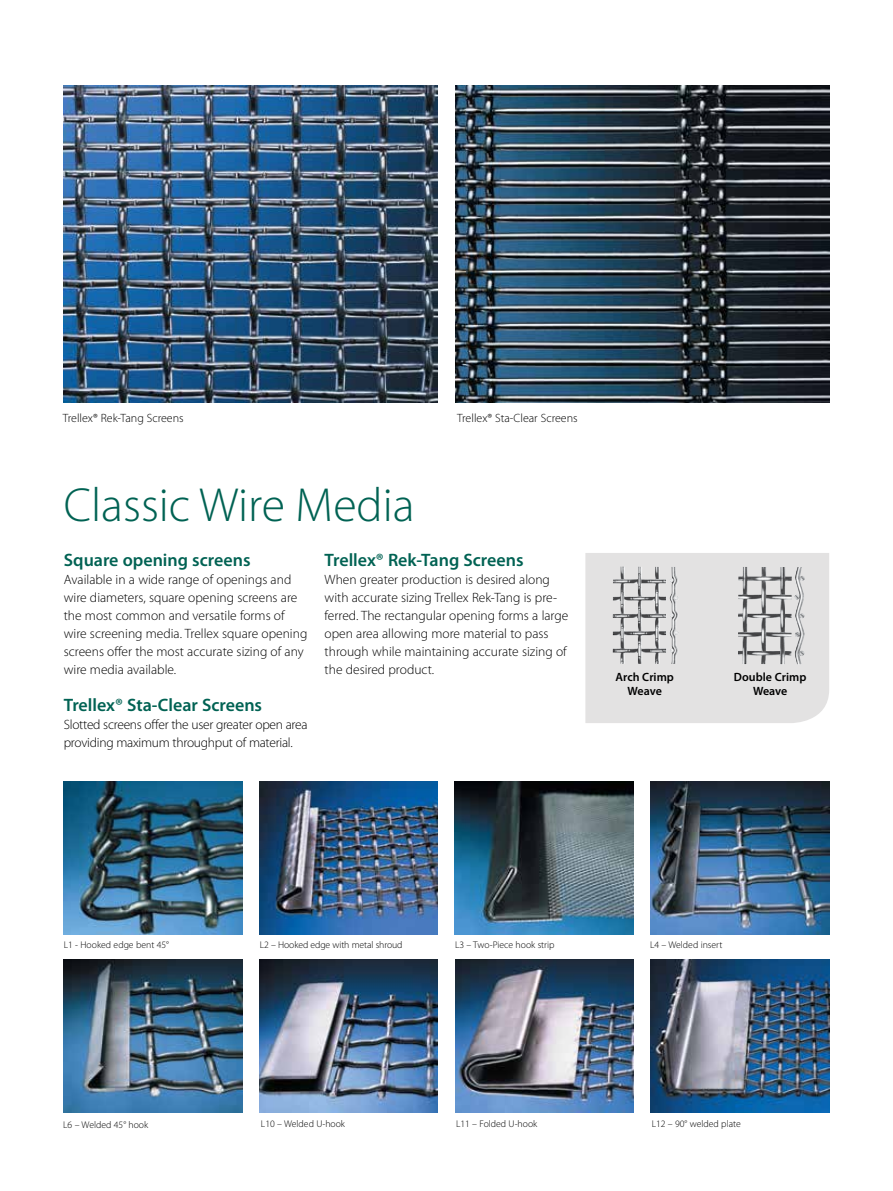
<style>
.page{position:relative;width:893px;height:1191px;background:#fff}
.page>*{position:absolute;margin:0;border:0;box-sizing:border-box;transform-origin:0 0}
.t1{font:300 48px "Myriad Pro";color:#006253}
.t2{font:600 18px "Myriad Pro";color:#006253}
.t3{font:300 13.5px/18px "Myriad Pro";color:#000}
.t4{font:300 13.5px/18px "Myriad Pro";letter-spacing:-.02em;color:#000}
.t5{font:300 12px "Myriad Pro";color:#000}
.t6{font:600 12px/13.5px "Myriad Pro";color:#000;text-align:center}
.t7{font:300 9.75px "Myriad Pro";color:#000}
</style>
<div class="page">
<img style="left:64px;top:85px;width:374px;height:318px">
<img style="left:455px;top:86px;width:374px;height:317px">
<div style="left:585px;top:553px;width:244px;height:170px;background:#e3e2e2"></div>
<img style="left:613px;top:566px;width:186px;height:98px">
<img style="left:64px;top:781px;width:178px;height:154px">
<img style="left:259px;top:781px;width:179px;height:154px">
<img style="left:455px;top:781px;width:179px;height:154px">
<img style="left:650px;top:781px;width:179px;height:154px">
<img style="left:64px;top:959px;width:178px;height:153px">
<img style="left:259px;top:959px;width:179px;height:153px">
<img style="left:455px;top:959px;width:179px;height:153px">
<img style="left:651px;top:959px;width:178px;height:153px">
<p class="t5" style="left:63px;top:412px;width:122px">Trellex® Rek-Tang Screens</p>
<p class="t5" style="left:457px;top:412px;width:122px">Trellex® Sta-Clear Screens</p>
<h1 class="t1" style="left:64px;top:478px;width:352px">Classic Wire Media</h1>
<h2 class="t2" style="left:64px;top:550px;width:188px">Square opening screens</h2>
<p class="t3" style="left:64px;top:571px;width:245px">Available in a wide range of openings and wire diameters, square opening screens are the most common and versatile forms of wire screening media. Trellex square opening screens offer the most accurate sizing of any wire media available.</p>
<h2 class="t2" style="left:64px;top:694px;width:200px">Trellex® Sta-Clear Screens</h2>
<p class="t4" style="left:64px;top:715px;width:245px">Slotted screens offer the user greater open area providing maximum throughput of material.</p>
<h2 class="t2" style="left:325px;top:550px;width:200px">Trellex® Rek-Tang Screens</h2>
<p class="t3" style="left:325px;top:571px;width:245px">When greater production is desired along with accurate sizing Trellex Rek-Tang is pre&shy;ferred. The rectangular opening forms a large open area allowing more material to pass through while maintaining accurate sizing of the desired product.</p>
<p class="t6" style="left:616px;top:670px;width:60px">Arch Crimp<br>Weave</p>
<p class="t6" style="left:734px;top:670px;width:74px">Double Crimp<br>Weave</p>
<p class="t7" style="left:64px;top:939px;width:107px">L1 - Hooked edge bent 45°</p>
<p class="t7" style="left:260px;top:939px;width:144px">L2 – Hooked edge with metal shroud</p>
<p class="t7" style="left:455px;top:939px;width:101px">L3 – Two-Piece hook strip</p>
<p class="t7" style="left:650px;top:939px;width:74px">L4 – Welded insert</p>
<p class="t7" style="left:63px;top:1119px;width:87px">L6 – Welded 45° hook</p>
<p class="t7" style="left:456px;top:1118px;width:83px">L11 – Folded U-hook</p>
<p class="t7" style="left:652px;top:1118px;width:91px">L12 – 90° welded plate</p>
<p class="t7" style="left:261px;top:1118px;width:86px">L10 – Welded U-hook</p>
</div>
